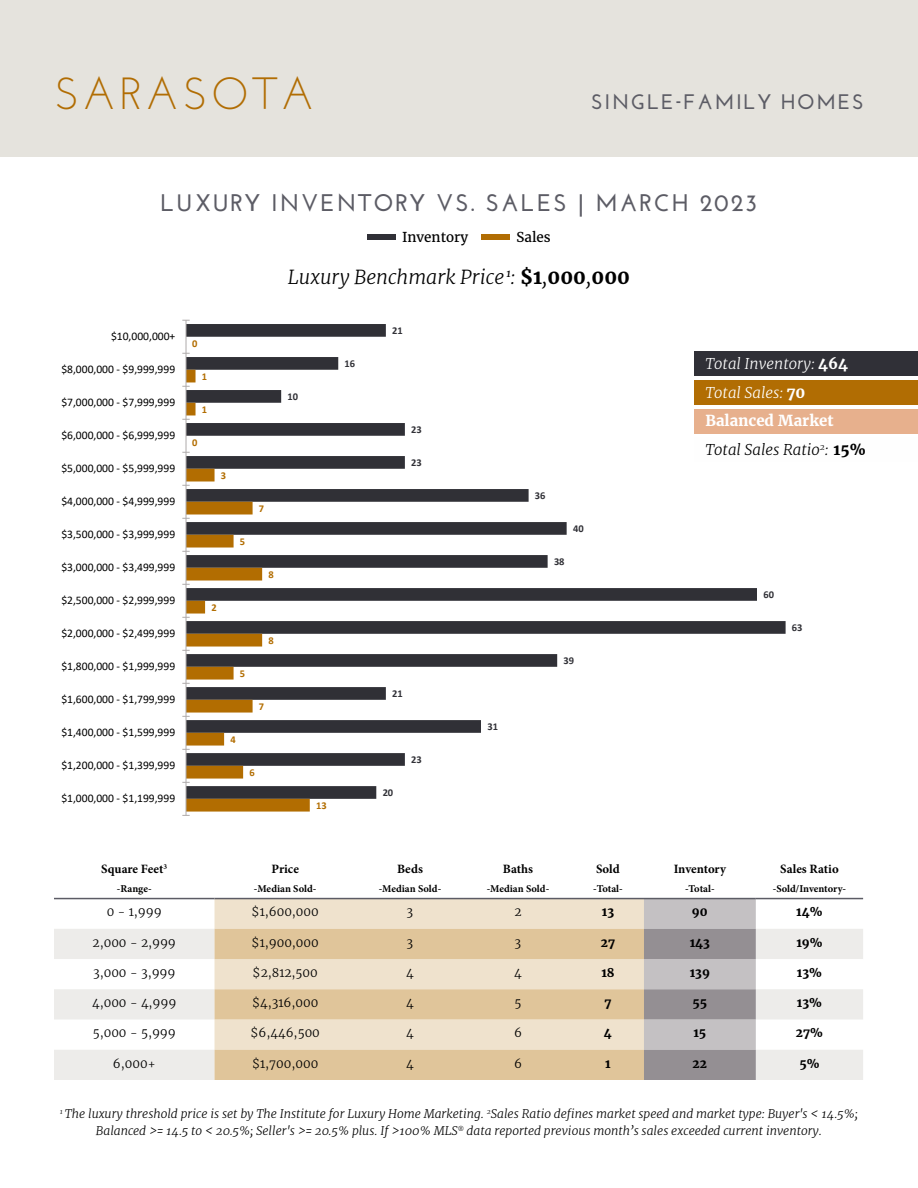
<style>
.page{position:relative;width:918px;height:1188px;background:#fff}
.page>*{position:absolute;margin:0;border:0;box-sizing:border-box;transform-origin:0 0}
.t1{font:45px "Josefin Sans";letter-spacing:.08em;color:#b16d03}
.t2{font:700 24px "Josefin Sans";letter-spacing:.08em;color:#5c5c65}
.t3{font:700 21px "Josefin Sans";letter-spacing:.08em;color:#5c5c65}
.t4{font:italic 300 19.5px "Merriweather";color:#000}
.t5{font:italic 300 15px/28.8px "Merriweather";color:#fff}
.t6{font:italic 300 15px "Merriweather";color:#000}
.t7{font:700 15px "Merriweather";color:#fff}
.t8{font:13.5px "Merriweather";color:#000}
.t9{font:700 12.75px "Minion Pro";color:#000}
.t10{font:italic 300 12px/16.5px "Merriweather";color:#000;text-align:center}
.t11{font:300 12px "Merriweather";color:#000}
.t12{font:700 12px "Merriweather";color:#000}
.t13{font:11.55px "Calibri";letter-spacing:-.005em;color:#000}
.t14{font:700 10.5px "Minion Pro";color:#000}
.t15{font:700 10.5px "Calibri";color:#303036}
.t16{font:700 10.5px "Calibri";color:#b26d01}
.s1{font-weight:700;font-style:normal}
</style>
<div class="page">
<div style="left:0;top:0;width:918px;height:158px;background:#e5e3dd"></div>
<svg style="left:187px;top:324px;width:599px;height:475px"></svg>
<svg style="left:187px;top:370px;width:123px;height:442px"></svg>
<hr style="left:186px;top:320px;width:1px;height:495px;background:#afabab">
<div style="left:367px;top:234px;width:29px;height:6px;background:#303037"></div>
<div style="left:482px;top:234px;width:28px;height:6px;background:#b16d03"></div>
<div style="left:215px;top:899px;width:429px;height:30px;background:#efe2cd"></div>
<svg style="left:54px;top:929px;width:809px;height:151px;fill:#edecea"></svg>
<svg style="left:215px;top:929px;width:429px;height:151px;background:#e6d0ae"></svg>
<svg style="left:644px;top:899px;width:112px;height:181px;background:#aca8ab"></svg>
<hr style="left:54px;top:898px;width:161px;height:1px;background:#5c5c65">
<hr style="left:215px;top:898px;width:141px;height:1px;background:#5c5c65">
<hr style="left:356px;top:898px;width:108px;height:1px;background:#5c5c65">
<hr style="left:464px;top:898px;width:108px;height:1px;background:#5c5c65">
<hr style="left:572px;top:898px;width:72px;height:1px;background:#5c5c65">
<hr style="left:644px;top:898px;width:112px;height:1px;background:#5c5c65">
<hr style="left:756px;top:898px;width:107px;height:1px;background:#5c5c65">
<div style="left:694px;top:409px;width:224px;height:25px;background:#e7b08d"></div>
<div style="left:694px;top:351px;width:224px;height:25px;background:#303037"></div>
<div style="left:694px;top:380px;width:224px;height:25px;background:#b16d03"></div>
<div style="left:694px;top:438px;width:224px;height:24px;background:#fefefe"></div>
<h1 class="t1" style="left:54px;top:65px;width:262px">SARASOTA</h1>
<h3 class="t3" style="left:591px;top:89px;width:274px">SINGLE-FAMILY HOMES</h3>
<h2 class="t2" style="left:160px;top:189px;width:599px">LUXURY INVENTORY VS. SALES | MARCH 2023</h2>
<p class="t8" style="left:402px;top:229px;width:68px">Inventory</p>
<p class="t8" style="left:516px;top:229px;width:36px">Sales</p>
<p class="t13" style="left:111px;top:328px;width:66px">$10,000,000+</p>
<p class="t13" style="left:61px;top:361px;width:115px">$8,000,000 - $9,999,999</p>
<p class="t13" style="left:61px;top:394px;width:115px">$7,000,000 - $7,999,999</p>
<p class="t13" style="left:61px;top:427px;width:115px">$6,000,000 - $6,999,999</p>
<p class="t13" style="left:61px;top:460px;width:115px">$5,000,000 - $5,999,999</p>
<p class="t13" style="left:61px;top:493px;width:115px">$4,000,000 - $4,999,999</p>
<p class="t13" style="left:61px;top:526px;width:115px">$3,500,000 - $3,999,999</p>
<p class="t13" style="left:61px;top:559px;width:115px">$3,000,000 - $3,499,999</p>
<p class="t13" style="left:61px;top:592px;width:115px">$2,500,000 - $2,999,999</p>
<p class="t13" style="left:61px;top:625px;width:115px">$2,000,000 - $2,499,999</p>
<p class="t13" style="left:61px;top:658px;width:115px">$1,800,000 - $1,999,999</p>
<p class="t13" style="left:61px;top:691px;width:115px">$1,600,000 - $1,799,999</p>
<p class="t13" style="left:61px;top:724px;width:115px">$1,400,000 - $1,599,999</p>
<p class="t13" style="left:61px;top:757px;width:115px">$1,200,000 - $1,399,999</p>
<p class="t13" style="left:61px;top:790px;width:115px">$1,000,000 - $1,199,999</p>
<h3 class="t4" style="left:288px;top:265px;width:344px">Luxury Benchmark Price <sup>1</sup>: <span class="s1">$1</span>,<span class="s1">000</span>,<span class="s1">000</span></h3>
<p class="t16" style="left:192px;top:336px;width:7px">0</p>
<p class="t16" style="left:202px;top:369px;width:7px">1</p>
<p class="t16" style="left:202px;top:402px;width:7px">1</p>
<p class="t16" style="left:192px;top:435px;width:7px">0</p>
<p class="t16" style="left:221px;top:468px;width:7px">3</p>
<p class="t16" style="left:211px;top:600px;width:7px">2</p>
<p class="t16" style="left:240px;top:534px;width:7px">5</p>
<p class="t16" style="left:240px;top:666px;width:7px">5</p>
<p class="t16" style="left:230px;top:732px;width:7px">4</p>
<p class="t16" style="left:259px;top:501px;width:7px">7</p>
<p class="t16" style="left:268px;top:567px;width:7px">8</p>
<p class="t16" style="left:268px;top:633px;width:7px">8</p>
<p class="t16" style="left:259px;top:699px;width:7px">7</p>
<p class="t16" style="left:249px;top:765px;width:7px">6</p>
<p class="t15" style="left:287px;top:389px;width:12px">10</p>
<p class="t16" style="left:316px;top:798px;width:12px">13</p>
<p class="t15" style="left:345px;top:356px;width:12px">16</p>
<p class="t15" style="left:392px;top:323px;width:12px">21</p>
<p class="t15" style="left:411px;top:422px;width:12px">23</p>
<p class="t15" style="left:411px;top:455px;width:12px">23</p>
<p class="t15" style="left:392px;top:686px;width:12px">21</p>
<p class="t15" style="left:383px;top:785px;width:12px">20</p>
<p class="t15" style="left:411px;top:752px;width:12px">23</p>
<p class="t15" style="left:487px;top:719px;width:12px">31</p>
<p class="t15" style="left:535px;top:488px;width:12px">36</p>
<p class="t15" style="left:573px;top:521px;width:12px">40</p>
<p class="t15" style="left:554px;top:554px;width:12px">38</p>
<p class="t15" style="left:564px;top:653px;width:12px">39</p>
<p class="t9" style="left:101px;top:860px;width:67px">Square Feet<sup>3</sup></p>
<p class="t14" style="left:117px;top:882px;width:36px">-Range-</p>
<p class="t9" style="left:272px;top:860px;width:29px">Price</p>
<p class="t14" style="left:254px;top:882px;width:64px">-Median Sold-</p>
<p class="t9" style="left:397px;top:860px;width:27px">Beds</p>
<p class="t14" style="left:379px;top:882px;width:64px">-Median Sold-</p>
<p class="t9" style="left:503px;top:860px;width:32px">Baths</p>
<p class="t14" style="left:487px;top:882px;width:64px">-Median Sold-</p>
<p class="t9" style="left:596px;top:860px;width:25px">Sold</p>
<p class="t14" style="left:593px;top:882px;width:31px">-Total-</p>
<p class="t5" style="left:705px;top:349px;width:144px">Total Inventory: <span class="s1">464<br></span>Total Sales: <span class="s1">70</span></p>
<p class="t7" style="left:705px;top:412px;width:130px">Balanced Market</p>
<p class="t6" style="left:705px;top:440px;width:162px">Total Sales Ratio<sup>2</sup>: <span class="s1">15%</span></p>
<p class="t15" style="left:763px;top:587px;width:12px">60</p>
<p class="t15" style="left:792px;top:620px;width:12px">63</p>
<p class="t9" style="left:674px;top:860px;width:54px">Inventory</p>
<p class="t14" style="left:685px;top:882px;width:31px">-Total-</p>
<p class="t9" style="left:780px;top:860px;width:60px">Sales Ratio</p>
<p class="t14" style="left:773px;top:882px;width:75px">-Sold/Inventory-</p>
<p class="t11" style="left:107px;top:905px;width:56px">0 - 1,999</p>
<p class="t11" style="left:252px;top:905px;width:69px">$1,600,000</p>
<p class="t11" style="left:407px;top:905px;width:8px">3</p>
<p class="t11" style="left:514px;top:905px;width:9px">2</p>
<p class="t12" style="left:602px;top:905px;width:14px">13</p>
<p class="t12" style="left:692px;top:905px;width:17px">90</p>
<p class="t12" style="left:796px;top:905px;width:28px">14%</p>
<p class="t11" style="left:93px;top:935px;width:85px">2,000 - 2,999</p>
<p class="t11" style="left:252px;top:935px;width:69px">$1,900,000</p>
<p class="t11" style="left:407px;top:935px;width:8px">3</p>
<p class="t11" style="left:515px;top:935px;width:8px">3</p>
<p class="t12" style="left:601px;top:935px;width:16px">27</p>
<p class="t12" style="left:690px;top:935px;width:22px">143</p>
<p class="t12" style="left:796px;top:935px;width:28px">19%</p>
<p class="t11" style="left:93px;top:965px;width:84px">3,000 - 3,999</p>
<p class="t11" style="left:253px;top:965px;width:67px">$2,812,500</p>
<p class="t11" style="left:406px;top:965px;width:9px">4</p>
<p class="t11" style="left:514px;top:965px;width:9px">4</p>
<p class="t12" style="left:601px;top:965px;width:15px">18</p>
<p class="t12" style="left:690px;top:965px;width:22px">139</p>
<p class="t12" style="left:797px;top:965px;width:27px">13%</p>
<p class="t11" style="left:92px;top:995px;width:86px">4,000 - 4,999</p>
<p class="t11" style="left:252px;top:995px;width:68px">$4,316,000</p>
<p class="t11" style="left:406px;top:995px;width:9px">4</p>
<p class="t11" style="left:514px;top:995px;width:8px">5</p>
<p class="t12" style="left:604px;top:995px;width:8px">7</p>
<p class="t12" style="left:692px;top:995px;width:16px">55</p>
<p class="t12" style="left:797px;top:995px;width:27px">13%</p>
<p class="t11" style="left:93px;top:1026px;width:85px">5,000 - 5,999</p>
<p class="t11" style="left:251px;top:1026px;width:71px">$6,446,500</p>
<p class="t11" style="left:406px;top:1026px;width:9px">4</p>
<p class="t11" style="left:514px;top:1026px;width:9px">6</p>
<p class="t12" style="left:604px;top:1026px;width:9px">4</p>
<p class="t12" style="left:693px;top:1026px;width:14px">15</p>
<p class="t12" style="left:796px;top:1026px;width:29px">27%</p>
<p class="t11" style="left:113px;top:1056px;width:44px">6,000+</p>
<p class="t11" style="left:252px;top:1056px;width:68px">$1,700,000</p>
<p class="t11" style="left:406px;top:1056px;width:9px">4</p>
<p class="t11" style="left:514px;top:1056px;width:9px">6</p>
<p class="t12" style="left:605px;top:1056px;width:7px">1</p>
<p class="t12" style="left:693px;top:1056px;width:16px">22</p>
<p class="t12" style="left:799px;top:1056px;width:22px">5%</p>
<p class="t10" style="left:60px;top:1106px;width:800px"><sup>1</sup> The luxury threshold price is set by The Institute for Luxury Home Marketing. <sup>2</sup>Sales Ratio defines market speed and market type: Buyer's &lt; 14.5%;<br>Balanced &gt;= 14.5 to &lt; 20.5%; Seller's &gt;= 20.5% plus. If &gt;100% MLS<sup>®</sup> data reported previous month’s sales exceeded current inventory.</p>
</div>
